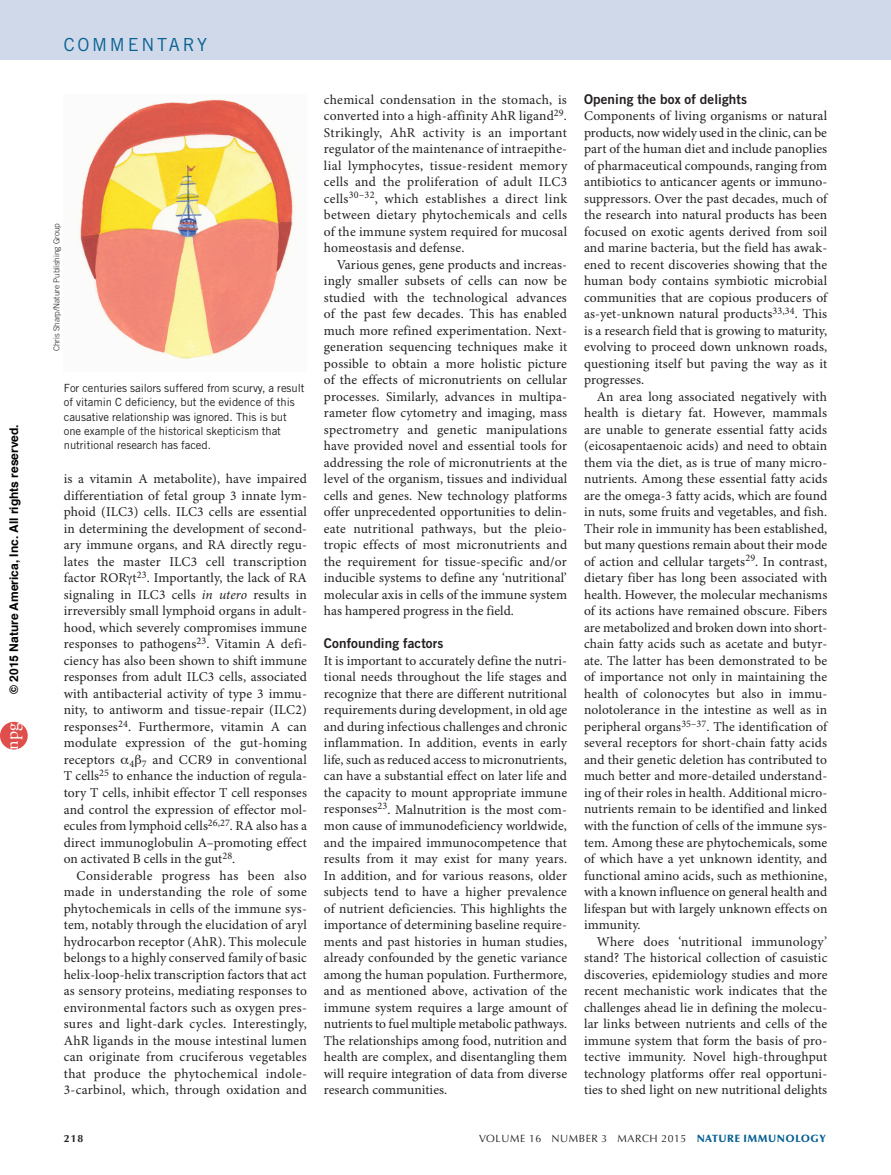
<style>
.page{position:relative;width:891px;height:1175px;background:#fff}
.page>*{position:absolute;margin:0;border:0;box-sizing:border-box;transform-origin:0 0}
.z-HEADER_follow{font:18px "Trade Gothic LT Std";letter-spacing:.15em;color:#086193}
.t1{font:18px "Adobe Garamond Pro";color:#fff}
.TEXT_body{font:13.5px/16.5px "Minion Pro";letter-spacing:.01em;color:#231f20;text-align:justify}
.TEXT_first{font:13.5px/16.5px "Minion Pro";letter-spacing:.005em;color:#231f20;text-align:justify}
.SUBHEAD{font:13.5px "Trade Gothic LT Std Bd 2";letter-spacing:.005em;color:#231f20}
.t2{font:700 12px "Helvetica";color:#000}
.t3{font:11.25px/14.2px "Trade Gothic LT Std";letter-spacing:-.005em;color:#231f20}
.t4{font:10.5px "Optima LT Std";letter-spacing:.05em;color:#231f20}
.t5{font:700 10.5px "Optima LT Std";color:#231f20}
.CAPTION_photo_credit{font:300 8.25px "Trade Gothic LT Std";letter-spacing:-.005em;color:#231f20}
.s1{font-family:"Arial"}
.s2{font-style:italic}
.s3{font-weight:900;color:#086193}
</style>
<div class="page">
<div style="left:0;top:0;width:891px;height:60px;background:#cfd9e9"></div>
<img style="left:80px;top:99px;width:216px;height:261px">
<div style="left:0;top:722px;width:28px;height:27px;background:#df4e4a;border-radius:50%"></div>
<p class="t2" style="left:4px;top:693px;width:271px;rotate:-90deg">© 201<span class="s1">5</span> Nature America, Inc. All rights reserved.</p>
<h1 class="t1" style="left:1px;top:749px;width:28px;rotate:-90deg">npg</h1>
<p class="z-HEADER_follow" style="left:64px;top:34px;width:145px">COMMENTARY</p>
<p class="CAPTION_photo_credit" style="left:52px;top:351px;width:130px;rotate:-90deg">Chris Sharp/Nature Publishing Group</p>
<p class="t3" style="left:64px;top:381px;width:242px">For centuries sailors suffered from scurvy, a result of vitamin C deficiency, but the evidence of this causative relationship was ignored. This is but one example of the historical skepticism that nutritional research has faced.</p>
<p class="TEXT_body" style="left:64px;top:471px;width:245px">is a vitamin A metabolite), have impaired differentiation of fetal group 3 innate lym&shy;phoid (ILC3) cells. ILC3 cells are essential in determining the development of second&shy;ary immune organs, and RA directly regu&shy;lates the master ILC3 cell transcription factor ROR t<sup>23</sup>. Importantly, the lack of RA signaling in ILC3 cells <span class="s2">in utero</span> results in irreversibly small lymphoid organs in adult&shy;hood, which severely compromises immune responses to pathogens<sup>23</sup>. Vitamin A defi&shy;ciency has also been shown to shift immune responses from adult ILC3 cells, associated with antibacterial activity of type 3 immu&shy;nity, to antiworm and tissue-repair (ILC2) responses<sup>24</sup>. Furthermore, vitamin A can modulate expression of the gut-homing receptors <sub>4</sub> <sub>7</sub> and CCR9 in conventional T cells<sup>25</sup> to enhance the induction of regula&shy;tory T cells, inhibit effector T cell responses and control the expression of effector mol&shy;ecules from lymphoid cells<sup>26,27</sup>. RA also has a direct immunoglobulin A–promoting effect on activated B cells in the gut<sup>28</sup>.</p>
<p class="TEXT_body" style="left:64px;top:867px;width:245px;text-indent:13px">Considerable progress has been also made in understanding the role of some phytochemicals in cells of the immune sys&shy;tem, notably through the elucidation of aryl hydrocarbon receptor (AhR). This molecule belongs to a highly conserved family of basic helix-loop-helix transcription factors that act as sensory proteins, mediating responses to environmental factors such as oxygen pres&shy;sures and light-dark cycles. Interestingly, AhR ligands in the mouse intestinal lumen can originate from cruciferous vegetables that produce the phytochemical indole-3-carbinol, which, through oxidation and</p>
<p class="TEXT_body" style="left:324px;top:92px;width:245px">chemical condensation in the stomach, is converted into a high-affinity AhR ligand<sup>29</sup>.<br>Strikingly, AhR activity is an important regulator of the maintenance of intraepithe&shy;lial lymphocytes, tissue-resident memory cells and the proliferation of adult ILC3 cells<sup>30–32</sup>, which establishes a direct link between dietary phytochemicals and cells of the immune system required for mucosal homeostasis and defense.</p>
<p class="TEXT_body" style="left:324px;top:257px;width:245px;text-indent:13px">Various genes, gene products and increas&shy;ingly smaller subsets of cells can now be studied with the technological advances of the past few decades. This has enabled much more refined experimentation. Next&shy;generation sequencing techniques make it possible to obtain a more holistic picture of the effects of micronutrients on cellular processes. Similarly, advances in multipa&shy;rameter flow cytometry and imaging, mass spectrometry and genetic manipulations have provided novel and essential tools for addressing the role of micronutrients at the level of the organism, tissues and individual cells and genes. New technology platforms offer unprecedented opportunities to delin&shy;eate nutritional pathways, but the pleio&shy;tropic effects of most micronutrients and the requirement for tissue-specific and/or inducible systems to define any ‘nutritional’ molecular axis in cells of the immune system has hampered progress in the field.</p>
<p class="SUBHEAD" style="left:324px;top:635px;width:121px">Confounding factors</p>
<p class="TEXT_first" style="left:324px;top:653px;width:245px">It is important to accurately define the nutri&shy;tional needs throughout the life stages and recognize that there are different nutritional requirements during development, in old age and during infectious challenges and chronic inflammation. In addition, events in early life, such as reduced access to micronutrients, can have a substantial effect on later life and the capacity to mount appropriate immune responses<sup>23</sup>. Malnutrition is the most com&shy;mon cause of immunodeficiency worldwide, and the impaired immunocompetence that results from it may exist for many years.<br>In addition, and for various reasons, older subjects tend to have a higher prevalence of nutrient deficiencies. This highlights the importance of determining baseline require&shy;ments and past histories in human studies, already confounded by the genetic variance among the human population. Furthermore, and as mentioned above, activation of the immune system requires a large amount of nutrients to fuel multiple metabolic pathways.<br>The relationships among food, nutrition and health are complex, and disentangling them will require integration of data from diverse research communities.</p>
<p class="SUBHEAD" style="left:584px;top:90px;width:164px">Opening the box of delights</p>
<p class="TEXT_first" style="left:584px;top:108px;width:245px">Components of living organisms or natural products, now widely used in the clinic, can be part of the human diet and include panoplies of pharmaceutical compounds, ranging from antibiotics to anticancer agents or immuno&shy;suppressors. Over the past decades, much of the research into natural products has been focused on exotic agents derived from soil and marine bacteria, but the field has awak&shy;ened to recent discoveries showing that the human body contains symbiotic microbial communities that are copious producers of as-yet-unknown natural products<sup>33,34</sup>. This is a research field that is growing to maturity, evolving to proceed down unknown roads, questioning itself but paving the way as it progresses.</p>
<p class="TEXT_body" style="left:584px;top:389px;width:245px;text-indent:13px">An area long associated negatively with health is dietary fat. However, mammals are unable to generate essential fatty acids (eicosapentaenoic acids) and need to obtain them via the diet, as is true of many micro&shy;nutrients. Among these essential fatty acids are the omega-3 fatty acids, which are found in nuts, some fruits and vegetables, and fish.<br>Their role in immunity has been established, but many questions remain about their mode of action and cellular targets<sup>29</sup>. In contrast, dietary fiber has long been associated with health. However, the molecular mechanisms of its actions have remained obscure. Fibers are metabolized and broken down into short&shy;chain fatty acids such as acetate and butyr&shy;ate. The latter has been demonstrated to be of importance not only in maintaining the health of colonocytes but also in immu&shy;nolotolerance in the intestine as well as in peripheral organs<sup>35–37</sup>. The identification of several receptors for short-chain fatty acids and their genetic deletion has contributed to much better and more-detailed understand&shy;ing of their roles in health. Additional micro&shy;nutrients remain to be identified and linked with the function of cells of the immune sys&shy;tem. Among these are phytochemicals, some of which have a yet unknown identity, and functional amino acids, such as methionine, with a known influence on general health and lifespan but with largely unknown effects on immunity.</p>
<p class="TEXT_body" style="left:584px;top:933px;width:245px;text-indent:13px">Where does ‘nutritional immunology’ stand? The historical collection of casuistic discoveries, epidemiology studies and more recent mechanistic work indicates that the challenges ahead lie in defining the molecu&shy;lar links between nutrients and cells of the immune system that form the basis of pro&shy;tective immunity. Novel high-throughput technology platforms offer real opportuni&shy;ties to shed light on new nutritional delights</p>
<p class="t5" style="left:64px;top:1132px;width:21px">218</p>
<p class="t4" style="left:479px;top:1132px;width:348px">VOLUME 16 NUMBER 3 MARCH 2015 <span class="s3">NATURE IMMUNOLOGY</span></p>
</div>
